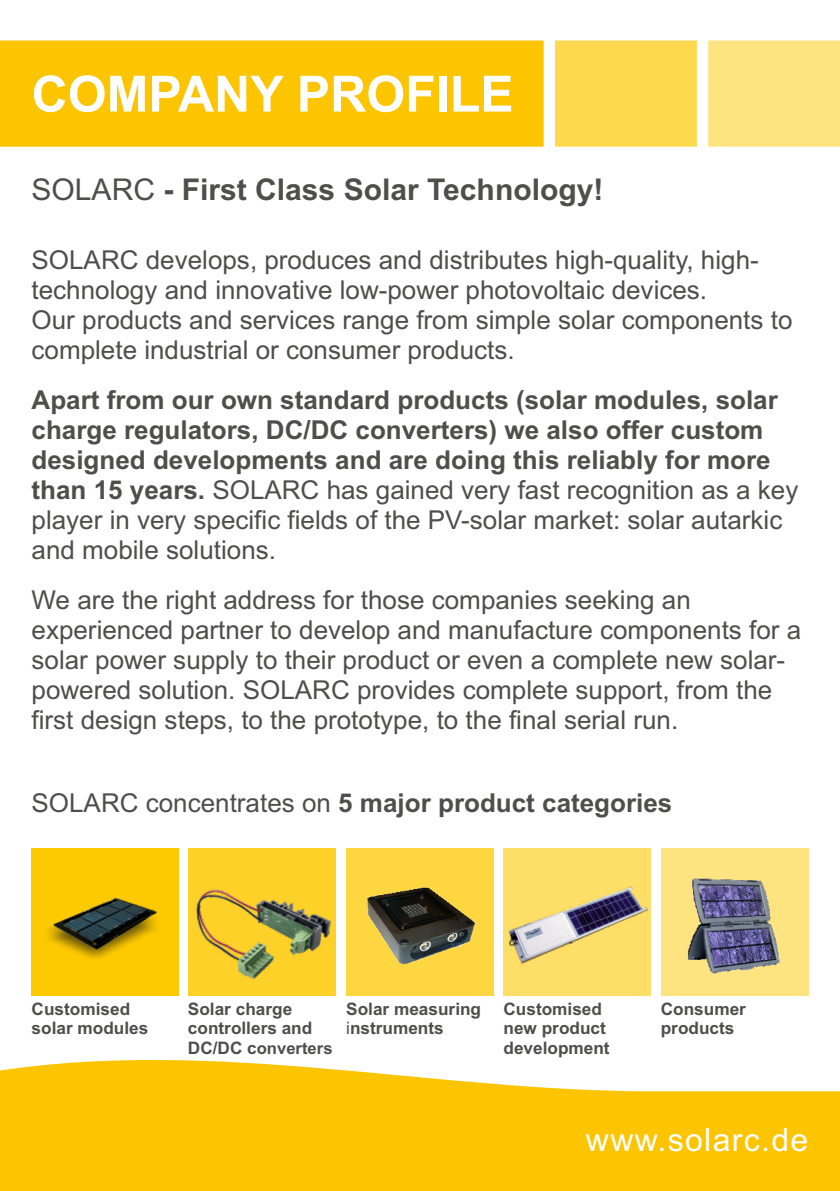
<style>
.page{position:relative;width:840px;height:1191px;background:#fff}
.page>*{position:absolute;margin:0;border:0;box-sizing:border-box;transform-origin:0 0}
.t1{font:700 50px "Arial";color:#fff}
.t2{font:32px "Arial";letter-spacing:.04em;color:#fff}
.t3{font:700 30px "Arial";color:#4e4e4d}
.t4{font:26px/30px "Arial";color:#4e4e4d}
.t5{font:700 26px/30px "Arial";color:#4e4e4d}
.t6{font:700 17.2px/19.2px "Arial";color:#4e4e4d}
.t7{font:700 16.6px "Arial";color:#4e4e4d}
.s1{font-weight:400}
.s2{font-size:17.2px}
</style>
<div class="page">
<div style="left:0;top:40px;width:543px;height:107px;background:#fdc400"></div>
<div style="left:554px;top:40px;width:142px;height:107px;background:#fed94e"></div>
<div style="left:708px;top:40px;width:131px;height:107px;background:#fee480"></div>
<svg style="left:0;top:1060px;width:839px;height:131px;background:#fdcb20"></svg>
<div style="left:188px;top:848px;width:148px;height:148px;background:#fdd127"></div>
<div style="left:660px;top:848px;width:147px;height:148px;background:#fee480"></div>
<div style="left:346px;top:848px;width:147px;height:148px;background:#fdd640"></div>
<div style="left:32px;top:848px;width:147px;height:148px;background:#fdc900"></div>
<img style="left:48px;top:898px;width:110px;height:60px">
<img style="left:196px;top:889px;width:134px;height:91px">
<img style="left:503px;top:848px;width:148px;height:148px">
<img style="left:687px;top:878px;width:93px;height:96px">
<img style="left:366px;top:887px;width:110px;height:78px">
<h1 class="t1" style="left:32px;top:75px;width:483px">COMPANY PROFILE</h1>
<p class="t3" style="left:32px;top:178px;width:573px"><span class="s1">SOLARC</span> - First Class Solar Technology!</p>
<p class="t4" style="left:32px;top:247px;width:762px">SOLARC develops, produces and distributes high-quality, high&shy;technology and innovative low-power photovoltaic devices.<br>Our products and services range from simple solar components to complete industrial or consumer products.</p>
<p class="t5" style="left:32px;top:387px;width:767px">Apart from our own standard products (solar modules, solar charge regulators, DC/DC converters) we also offer custom designed developments and are doing this reliably for more than 15 years. <span class="s1">SOLARC has gained very fast recognition as a key player in very specific fields of the PV-solar market: solar autarkic and mobile solutions.</span></p>
<p class="t4" style="left:32px;top:587px;width:770px">We are the right address for those companies seeking an experienced partner to develop and manufacture components for a solar power supply to their product or even a complete new solar&shy;powered solution. SOLARC provides complete support, from the first design steps, to the prototype, to the final serial run.</p>
<p class="t5" style="left:32px;top:790px;width:642px"><span class="s1">SOLARC concentrates on</span> 5 major product categories</p>
<p class="t6" style="left:32px;top:1001px;width:118px">Customised solar modules</p>
<p class="t6" style="left:188px;top:1001px;width:126px">Solar charge controllers and</p>
<p class="t7" style="left:188px;top:1041px;width:146px"><span class="s2">DC/DC c</span>onverters</p>
<p class="t6" style="left:346px;top:1001px;width:136px">Solar measuring <span class="s1">i</span>nstruments</p>
<p class="t6" style="left:503px;top:1001px;width:108px">Customised new product development</p>
<p class="t6" style="left:660px;top:1001px;width:87px">Consumer products</p>
<p class="t2" style="left:585px;top:1128px;width:224px">www.solarc.de</p>
</div>
